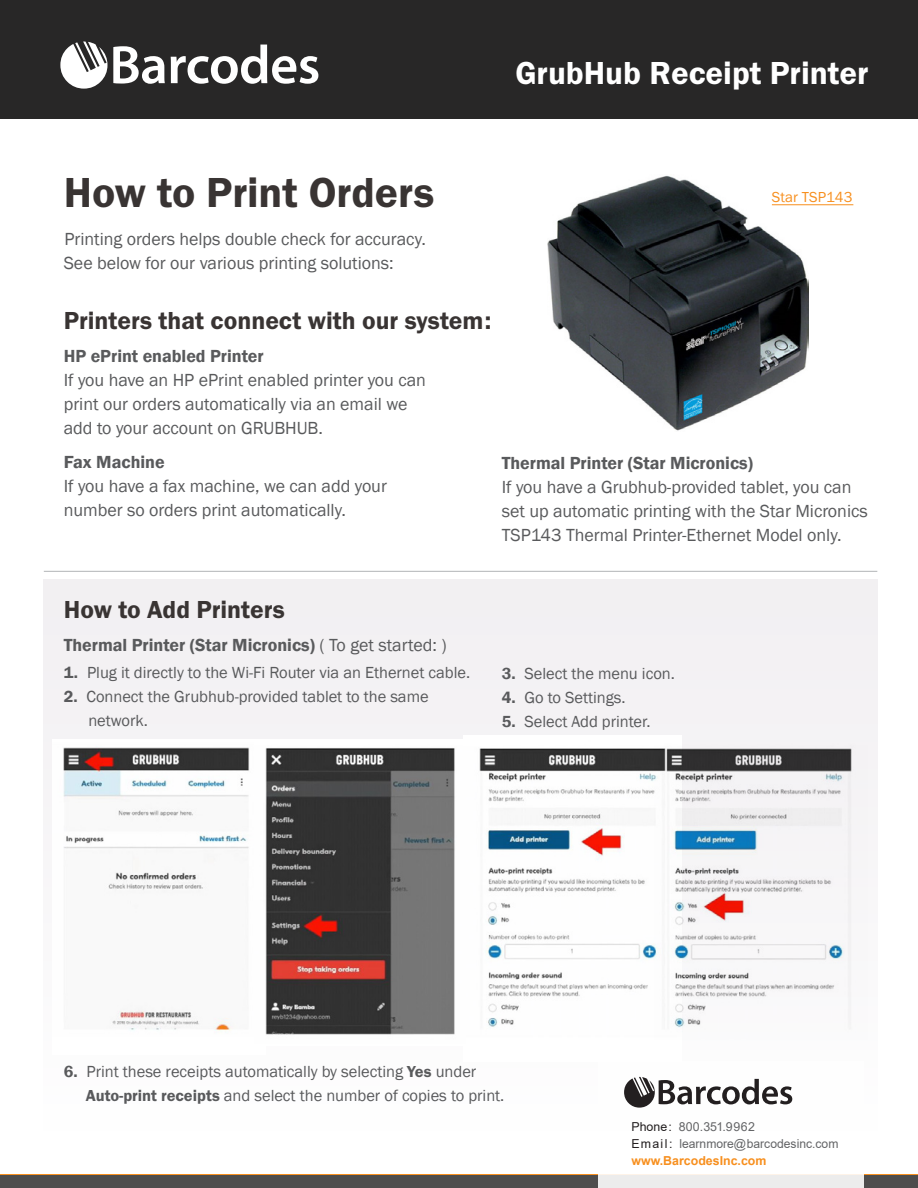
<style>
.page{position:relative;width:918px;height:1188px;background:#fff}
.page>*{position:absolute;margin:0;border:0;box-sizing:border-box;transform-origin:0 0}
.t1{font:43.5px "Franklin Gothic URW Dem";color:#393433}
.t2{font:33px "Franklin Gothic URW Dem";color:#fff}
.t3{font:25.5px "Franklin Gothic URW Dem";color:#393433}
.t4{font:18px/24px "Franklin Gothic";color:#595a5c}
.t5{font:600 18px "Franklin Gothic";color:#595a5c}
.t6{font:16.5px/24px "Franklin Gothic";color:#595a5c}
.t7{font:15px "Franklin Gothic URW Boo";color:#f78f1e}
.t8{font:12.3px/17.2px "Arial";color:#636466}
.s1{font-weight:400}
.s2{font-weight:600}
.s3{font-family:"Franklin Gothic URW Dem"}
.s4{color:#231f20}
.s5{font-weight:700;color:#f78f1e}
</style>
<div class="page">
<div style="left:44px;top:579px;width:833px;height:569px;background:#f4f2f4"></div>
<hr style="left:44px;top:571px;width:833px;height:1px;background:#b1b4b6">
<img style="left:548px;top:175px;width:260px;height:256px">
<div style="left:0;top:0;width:918px;height:118px;background:#282727"></div>
<svg style="left:60px;top:42px;width:47px;height:47px"></svg>
<svg style="left:113px;top:45px;width:205px;height:39px"></svg>
<img style="left:52px;top:740px;width:213px;height:314px">
<img style="left:464px;top:735px;width:217px;height:326px">
<img style="left:255px;top:739px;width:211px;height:306px">
<img style="left:654px;top:738px;width:198px;height:323px">
<svg style="left:0;top:1174px;width:918px;height:2px"></svg>
<div style="left:0;top:1176px;width:918px;height:12px;background:#4e4d4d"></div>
<div style="left:598px;top:1061px;width:266px;height:127px;background:#fff"></div>
<svg style="left:624px;top:1077px;width:168px;height:31px"></svg>
<hr style="left:772px;top:205px;width:81px;height:1px;background:#f78f1e">
<h2 class="t2" style="left:515px;top:53px;width:355px">GrubHub Receipt Printer</h2>
<h1 class="t1" style="left:64px;top:166px;width:372px">How to Print Orders</h1>
<p class="t4" style="left:64px;top:227px;width:364px">Printing orders helps double check for accuracy.<br>See below for our various printing solutions:</p>
<h3 class="t3" style="left:64px;top:305px;width:429px">Printers that connect with our system:</h3>
<p class="t5" style="left:64px;top:345px;width:201px">HP ePrint enabled Printer</p>
<p class="t4" style="left:64px;top:368px;width:364px">If you have an HP ePrint enabled printer you can print our orders automatically via an email we add to your account on GRUBHUB.</p>
<p class="t5" style="left:64px;top:451px;width:102px">Fax Machine</p>
<p class="t4" style="left:64px;top:475px;width:325px">If you have a fax machine, we can add your number so orders print automatically.</p>
<p class="t7" style="left:772px;top:188px;width:82px">Star TSP143</p>
<p class="t5" style="left:502px;top:452px;width:253px">Thermal Printer (Star Micronics)</p>
<p class="t4" style="left:502px;top:475px;width:367px">If you have a Grubhub-provided tablet, you can set up automatic printing with the Star Micronics<br>TSP143 Thermal Printer-Ethernet Model only.</p>
<h3 class="t3" style="left:64px;top:594px;width:223px">How to Add Printers</h3>
<p class="t5" style="left:64px;top:634px;width:384px">Thermal Printer (Star Micronics) <span class="s1">( To get started: )</span></p>
<p class="t6" style="left:64px;top:661px;width:408px"><span class="s2">1.</span> Plug it directly to the Wi-Fi Router via an Ethernet cable.</p>
<p class="t6" style="left:88px;top:685px;width:342px;text-indent:-25px"><span class="s2">2.</span> Connect the Grubhub-provided tablet to the same network.</p>
<p class="t6" style="left:502px;top:662px;width:175px"><span class="s2">3.</span> Select the menu icon.</p>
<p class="t6" style="left:502px;top:686px;width:125px"><span class="s2">4.</span> Go to Settings.</p>
<p class="t6" style="left:502px;top:710px;width:150px"><span class="s2">5.</span> Select Add printer.</p>
<p class="t6" style="left:86px;top:1060px;width:420px;text-indent:-22px"><span class="s2">6.</span> Print these receipts automatically by selecting <span class="s3">Yes</span> under<br><span class="s3">Auto-print receipts</span> and select the number of copies to print.</p>
<p class="t8" style="left:631px;top:1118px;width:208px"><span class="s4">Phone:</span> 800.351.9962<br><span class="s4">Emai l :</span> learnmore@barcodesinc.com <span class="s5">www.BarcodesInc.com</span></p>
</div>
